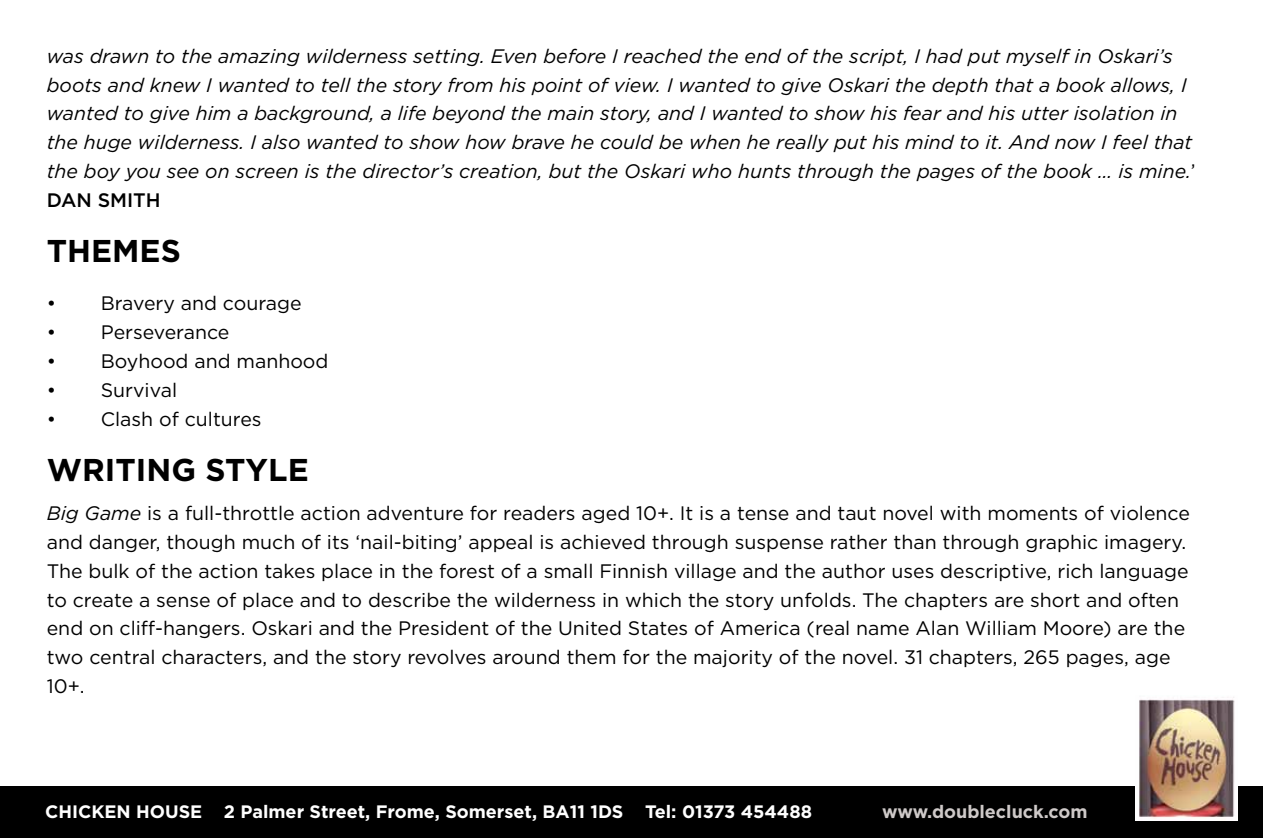
<style>
.page{position:relative;width:1263px;height:838px;background:#fff}
.page>*{position:absolute;margin:0;border:0;box-sizing:border-box;transform-origin:0 0}
.t1{font:700 31.5px "Gotham";color:#000}
.t2{font:19.5px/28.8px "Gotham";color:#000}
.t3{font:italic 19.5px/28.8px "Gotham";color:#000}
.t4{font:700 18px "Gotham";color:#fff}
.t5{font:700 18px "Gotham";color:#cec9c8}
.s1{font-style:normal}
.s2{font-weight:500;font-style:normal}
.s3{font-style:italic}
</style>
<div class="page">
<div style="left:0;top:787px;width:1263px;height:51px;background:#000"></div>
<img style="left:1135px;top:697px;width:103px;height:123px">
<p class="t3" style="left:47px;top:41px;width:1150px">was drawn to the amazing wilderness setting. Even before I reached the end of the script, I had put myself in Oskari’s boots and knew I wanted to tell the story from his point of view. I wanted to give Oskari the depth that a book allows, I wanted to give him a background, a life beyond the main story, and I wanted to show his fear and his utter isolation in the huge wilderness. I also wanted to show how brave he could be when he really put his mind to it. And now I feel that the boy you see on screen is the director’s creation, but the Oskari who hunts through the pages of the book … is mine.<span class="s1">’ </span><span class="s2">DAN SMITH</span></p>
<h1 class="t1" style="left:47px;top:230px;width:113px">THEMES</h1>
<p class="t2" style="left:47px;top:289px;width:256px">• Bravery and courage</p>
<p class="t2" style="left:47px;top:317px;width:184px">• Perseverance</p>
<p class="t2" style="left:47px;top:346px;width:283px">• Boyhood and manhood</p>
<p class="t2" style="left:47px;top:375px;width:132px">• Survival</p>
<p class="t2" style="left:47px;top:404px;width:216px">• Clash of cultures</p>
<h1 class="t1" style="left:47px;top:449px;width:221px">WRITING STYLE</h1>
<p class="t2" style="left:47px;top:498px;width:1145px"><span class="s3">Big Game</span> is a full-throttle action adventure for readers aged 10+. It is a tense and taut novel with moments of violence and danger, though much of its ‘nail-biting’ appeal is achieved through suspense rather than through graphic imagery.<br>The bulk of the action takes place in the forest of a small Finnish village and the author uses descriptive, rich language to create a sense of place and to describe the wilderness in which the story unfolds. The chapters are short and often end on cliff-hangers. Oskari and the President of the United States of America (real name Alan William Moore) are the two central characters, and the story revolves around them for the majority of the novel. 31 chapters, 265 pages, age 10+.</p>
<p class="t4" style="left:45px;top:799px;width:578px">Chicken H ouse 2 Palmer Street, Frome, Somerset, BA11 1DS</p>
<p class="t4" style="left:645px;top:799px;width:169px">Tel: 01373 454488</p>
<p class="t5" style="left:882px;top:799px;width:207px">www.doublecluck.com</p>
</div>
